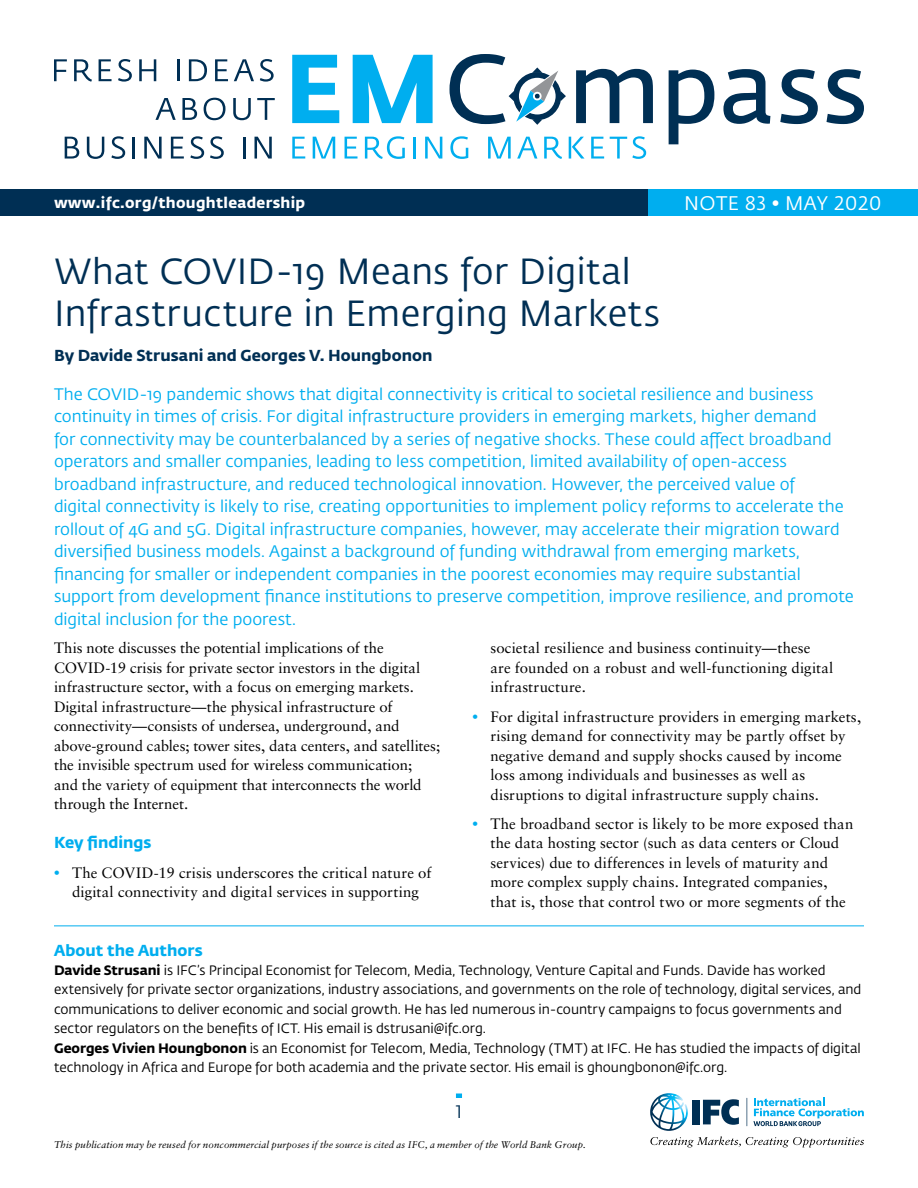
<style>
.page{position:relative;width:918px;height:1188px;background:#fff}
.page>*{position:absolute;margin:0;border:0;box-sizing:border-box;transform-origin:0 0}
.t1{font:36px/42px "Fedra Sans Std";letter-spacing:.01em;color:#002f54}
.t2{font:19.5px "Fedra Sans Std";letter-spacing:.02em;color:#fff}
.t3{font:18px "Fedra Sans Std";color:#002f54}
.t4{font:16.5px/22.5px "Fedra Sans Std";color:#00aeef}
.t5{font:700 15.75px "Fedra Sans Std";letter-spacing:.005em;color:#002f54}
.t6{font:700 15.75px "Fedra Sans Std";color:#00aeef}
.t7{font:15px/19.5px "Sabon LT Std";color:#000}
.t8{font:700 15px "Fedra Sans Std";letter-spacing:.02em;color:#fff}
.t9{font:13.5px/19.5px "Fedra Sans Std";color:#000}
.t10{font:italic 9.75px "Sabon LT Std";letter-spacing:.01em;color:#000}
.s1{font-family:"Fedra Sans Std";font-weight:700;color:#00aeef}
.s2{font-weight:700}
</style>
<div class="page">
<svg style="left:650px;top:1093px;width:214px;height:55px"></svg>
<svg style="left:456px;top:1094px;width:6px;height:4px"></svg>
<svg style="left:292px;top:55px;width:47px;height:68px"></svg>
<svg style="left:353px;top:55px;width:80px;height:68px"></svg>
<svg style="left:292px;top:137px;width:13px;height:22px"></svg>
<svg style="left:313px;top:137px;width:22px;height:22px"></svg>
<svg style="left:345px;top:137px;width:13px;height:22px"></svg>
<svg style="left:365px;top:136px;width:40px;height:23px"></svg>
<hr style="left:413px;top:137px;width:3px;height:22px;background:#00aeef">
<svg style="left:425px;top:137px;width:17px;height:22px"></svg>
<svg style="left:450px;top:136px;width:18px;height:23px"></svg>
<svg style="left:488px;top:137px;width:23px;height:22px"></svg>
<svg style="left:517px;top:137px;width:20px;height:22px"></svg>
<svg style="left:544px;top:137px;width:18px;height:22px"></svg>
<svg style="left:569px;top:137px;width:16px;height:22px"></svg>
<svg style="left:591px;top:137px;width:13px;height:22px"></svg>
<svg style="left:610px;top:136px;width:36px;height:23px"></svg>
<svg style="left:54px;top:59px;width:13px;height:22px"></svg>
<svg style="left:74px;top:59px;width:18px;height:23px"></svg>
<svg style="left:99px;top:59px;width:13px;height:22px"></svg>
<svg style="left:118px;top:59px;width:14px;height:23px"></svg>
<svg style="left:139px;top:59px;width:17px;height:22px"></svg>
<hr style="left:177px;top:59px;width:3px;height:22px;background:#002f54">
<svg style="left:189px;top:59px;width:18px;height:22px"></svg>
<svg style="left:215px;top:59px;width:13px;height:22px"></svg>
<svg style="left:234px;top:59px;width:20px;height:22px"></svg>
<svg style="left:260px;top:59px;width:14px;height:23px"></svg>
<svg style="left:155px;top:98px;width:21px;height:22px"></svg>
<svg style="left:182px;top:98px;width:15px;height:22px"></svg>
<svg style="left:204px;top:98px;width:21px;height:22px"></svg>
<svg style="left:233px;top:98px;width:18px;height:22px"></svg>
<svg style="left:257px;top:98px;width:18px;height:22px"></svg>
<svg style="left:65px;top:137px;width:14px;height:22px"></svg>
<svg style="left:87px;top:137px;width:17px;height:22px"></svg>
<svg style="left:111px;top:136px;width:14px;height:23px"></svg>
<hr style="left:133px;top:137px;width:2px;height:22px;background:#002f54">
<svg style="left:144px;top:137px;width:18px;height:22px"></svg>
<svg style="left:171px;top:137px;width:13px;height:22px"></svg>
<svg style="left:190px;top:136px;width:14px;height:23px"></svg>
<svg style="left:210px;top:136px;width:14px;height:23px"></svg>
<hr style="left:243px;top:137px;width:2px;height:22px;background:#002f54">
<svg style="left:255px;top:137px;width:17px;height:22px"></svg>
<svg style="left:576px;top:69px;width:77px;height:54px"></svg>
<svg style="left:669px;top:70px;width:45px;height:74px"></svg>
<svg style="left:723px;top:69px;width:47px;height:55px"></svg>
<svg style="left:780px;top:69px;width:38px;height:55px"></svg>
<svg style="left:827px;top:69px;width:37px;height:55px"></svg>
<svg style="left:450px;top:54px;width:116px;height:71px"></svg>
<div style="left:0;top:189px;width:918px;height:27px;background:#00aeef"></div>
<div style="left:0;top:189px;width:648px;height:27px;background:#002f54"></div>
<hr style="left:54px;top:926px;width:810px;height:1px;background:#00aeef">
<p class="t8" style="left:54px;top:193px;width:253px">www.ifc.org/thoughtleadership</p>
<h2 class="t2" style="left:684px;top:192px;width:199px">NOTE 83 • MAY 2020</h2>
<h1 class="t1" style="left:54px;top:251px;width:607px">What COVID-19 Means for Digital<br>Infrastructure in Emerging Markets</h1>
<p class="t5" style="left:54px;top:345px;width:380px">By Davide Strusani and Georges V. Houngbonon</p>
<p class="t4" style="left:54px;top:383px;width:801px">The COVID-19 pandemic shows that digital connectivity is critical to societal resilience and business continuity in times of crisis. For digital infrastructure providers in emerging markets, higher demand<br>for connectivity may be counterbalanced by a series of negative shocks. These could affect broadband operators and smaller companies, leading to less competition, limited availability of open-access broadband infrastructure, and reduced technological innovation. However, the perceived value of<br>digital connectivity is likely to rise, creating opportunities to implement policy reforms to accelerate the rollout of 4G and 5G. Digital infrastructure companies, however, may accelerate their migration toward diversified business models. Against a background of funding withdrawal from emerging markets, financing for smaller or independent companies in the poorest economies may require substantial support from development finance institutions to preserve competition, improve resilience, and promote digital inclusion for the poorest.</p>
<p class="t7" style="left:54px;top:638px;width:388px">This note discusses the potential implications of the COVID-19 crisis for private sector investors in the digital infrastructure sector, with a focus on emerging markets.<br>Digital infrastructure—the physical infrastructure of connectivity—consists of undersea, underground, and above-ground cables; tower sites, data centers, and satellites; the invisible spectrum used for wireless communication;<br>and the variety of equipment that interconnects the world through the Internet.</p>
<p class="t6" style="left:54px;top:833px;width:99px">Key findings</p>
<p class="t7" style="left:54px;top:862px;width:379px;text-align:center"><span class="s1">•</span> The COVID-19 crisis underscores the critical nature of digital connectivity and digital services in supporting</p>
<p class="t7" style="left:490px;top:638px;width:344px">societal resilience and business continuity—these are founded on a robust and well-functioning digital infrastructure.</p>
<p class="t7" style="left:490px;top:706px;width:372px;text-indent:-18px"><span class="s1">•</span> For digital infrastructure providers in emerging markets, rising demand for connectivity may be partly offset by negative demand and supply shocks caused by income loss among individuals and businesses as well as disruptions to digital infrastructure supply chains.</p>
<p class="t7" style="left:490px;top:814px;width:364px;text-indent:-18px"><span class="s1">•</span> The broadband sector is likely to be more exposed than the data hosting sector (such as data centers or Cloud services) due to differences in levels of maturity and more complex supply chains. Integrated companies, that is, those that control two or more segments of the</p>
<p class="t6" style="left:54px;top:940px;width:150px">About the Authors</p>
<p class="t9" style="left:54px;top:961px;width:809px"><span class="s2">Davide Strusani</span> is IFC’s Principal Economist for Telecom, Media, Technology, Venture Capital and Funds. Davide has worked extensively for private sector organizations, industry associations, and governments on the role of technology, digital services, and communications to deliver economic and social growth. He has led numerous in-country campaigns to focus governments and sector regulators on the benefits of ICT. His email is dstrusani@ifc.org.<br><span class="s2">Georges Vivien Houngbonon</span> is an Economist for Telecom, Media, Technology (TMT) at IFC. He has studied the impacts of digital technology in Africa and Europe for both academia and the private sector. His email is ghoungbonon@ifc.org.</p>
<p class="t3" style="left:456px;top:1101px;width:8px">1</p>
<p class="t10" style="left:54px;top:1138px;width:533px">This publication may be reused for noncommercial purposes if the source is cited as IFC, a member of the World Bank Group.</p>
</div>
